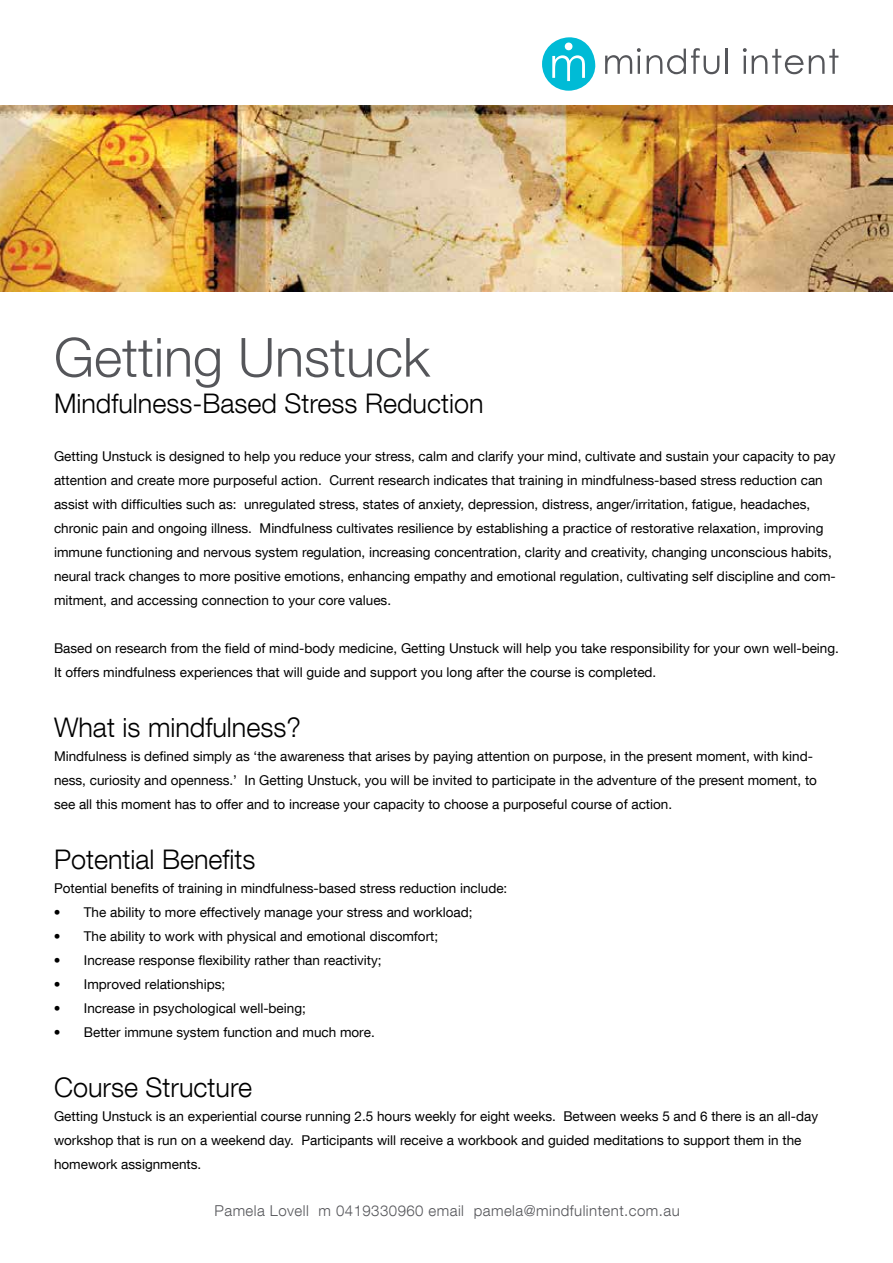
<style>
.page{position:relative;width:893px;height:1263px;background:#fff}
.page>*{position:absolute;margin:0;border:0;box-sizing:border-box;transform-origin:0 0}
.t1{font:300 54px "Helvetica Neue LT Com";color:#55565a}
.t2{font:300 27px "Helvetica Neue LT Com";color:#000}
.t3{font:300 15px "Helvetica Neue LT Com";letter-spacing:.03em;color:#55565a}
.t4{font:13.5px/24px "Helvetica Neue LT Com";color:#000}
</style>
<div class="page">
<img style="left:0;top:105px;width:893px;height:186px">
<svg style="left:542px;top:37px;width:54px;height:54px"></svg>
<svg style="left:605px;top:48px;width:36px;height:26px"></svg>
<svg style="left:647px;top:48px;width:72px;height:26px"></svg>
<hr style="left:725px;top:49px;width:3px;height:25px;background:#55565a">
<svg style="left:743px;top:48px;width:95px;height:26px"></svg>
<div style="left:565px;top:43px;width:7px;height:7px;background:#fff;border-radius:50%"></div>
<h1 class="t1" style="left:54px;top:324px;width:378px">Getting Unstuck</h1>
<h2 class="t2" style="left:54px;top:386px;width:431px">Mindfulness-Based Stress Reduction</h2>
<p class="t4" style="left:54px;top:443px;width:783px">Getting Unstuck is designed to help you reduce your stress, calm and clarify your mind, cultivate and sustain your capacity to pay attention and create more purposeful action. Current research indicates that training in mindfulness-based stress reduction can assist with difficulties such as: unregulated stress, states of anxiety, depression, distress, anger/irritation, fatigue, headaches, chronic pain and ongoing illness. Mindfulness cultivates resilience by establishing a practice of restorative relaxation, improving immune functioning and nervous system regulation, increasing concentration, clarity and creativity, changing unconscious habits, neural track changes to more positive emotions, enhancing empathy and emotional regulation, cultivating self discipline and com&shy;mitment, and accessing connection to your core values.</p>
<p class="t4" style="left:54px;top:635px;width:786px">Based on research from the field of mind-body medicine, Getting Unstuck will help you take responsibility for your own well-being.<br>It offers mindfulness experiences that will guide and support you long after the course is completed.</p>
<h2 class="t2" style="left:54px;top:710px;width:248px">What is mindfulness?</h2>
<p class="t4" style="left:54px;top:743px;width:764px">Mindfulness is defined simply as ‘the awareness that arises by paying attention on purpose, in the present moment, with kind&shy;ness, curiosity and openness.’ In Getting Unstuck, you will be invited to participate in the adventure of the present moment, to see all this moment has to offer and to increase your capacity to choose a purposeful course of action.</p>
<h2 class="t2" style="left:54px;top:842px;width:203px">Potential Benefits</h2>
<p class="t4" style="left:54px;top:875px;width:455px">Potential benefits of training in mindfulness-based stress reduction include:</p>
<p class="t4" style="left:54px;top:899px;width:420px">• The ability to more effectively manage your stress and workload;</p>
<p class="t4" style="left:54px;top:923px;width:386px">• The ability to work with physical and emotional discomfort;</p>
<p class="t4" style="left:54px;top:947px;width:329px">• Increase response flexibility rather than reactivity;</p>
<p class="t4" style="left:54px;top:971px;width:173px">• Improved relationships;</p>
<p class="t4" style="left:54px;top:995px;width:253px">• Increase in psychological well-being;</p>
<p class="t4" style="left:54px;top:1019px;width:322px">• Better immune system function and much more.</p>
<h2 class="t2" style="left:54px;top:1070px;width:200px">Course Structure</h2>
<p class="t4" style="left:54px;top:1103px;width:766px">Getting Unstuck is an experiential course running 2.5 hours weekly for eight weeks. Between weeks 5 and 6 there is an all-day workshop that is run on a weekend day. Participants will receive a workbook and guided meditations to support them in the homework assignments.</p>
<p class="t3" style="left:215px;top:1202px;width:467px">Pamela Lovell m 0419330960 email pamela@mindfulintent.com.au</p>
</div>
